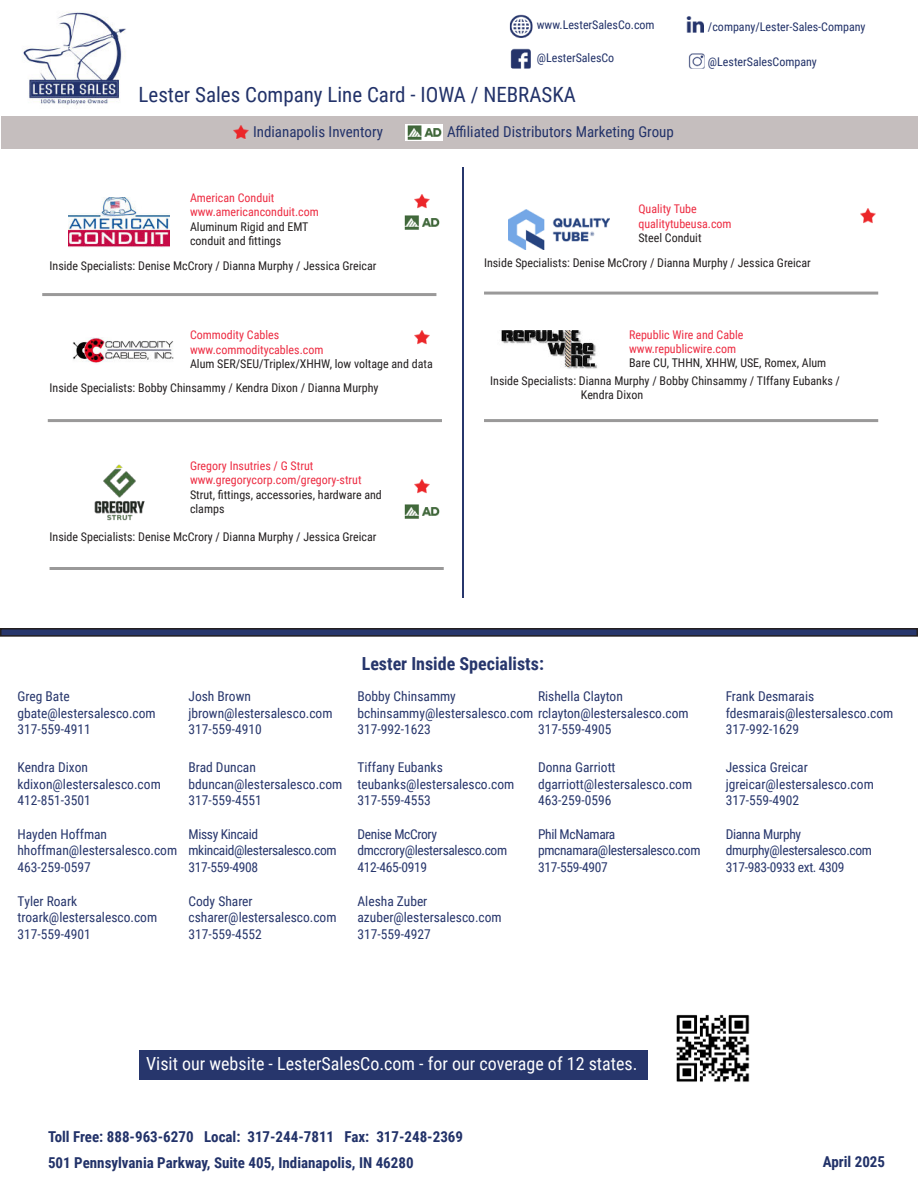
<style>
.page{position:relative;width:918px;height:1188px;background:#fff}
.page>*{position:absolute;margin:0;border:0;box-sizing:border-box;transform-origin:0 0}
.t1{font:21px "Roboto Condensed";color:#223269}
.t2{font:18px "Roboto Condensed";color:#fff}
.t3{font:700 18px "Roboto Condensed";color:#27366c}
.t4{font:700 15px "Roboto Condensed";color:#223269}
.t5{font:15px "Roboto Condensed";color:#223269}
.t6{font:13.5px/16.2px "Roboto Condensed";color:#27366c}
.t7{font:13.5px/16.2px "Roboto Condensed";letter-spacing:-.025em;color:#27366c}
.t8{font:12px/14.4px "Roboto Condensed";color:#231f20}
.t9{font:12px/14.4px "Roboto Condensed";color:#ed2c42}
.t10{font:12px "Roboto Condensed";color:#223269}
</style>
<div class="page">
<img style="left:23px;top:12px;width:103px;height:93px">
<div style="left:139px;top:1050px;width:508px;height:29px;background:#27366c"></div>
<img style="left:509px;top:14px;width:24px;height:23px">
<img style="left:510px;top:37px;width:21px;height:32px">
<img style="left:686px;top:16px;width:18px;height:17px">
<img style="left:688px;top:53px;width:17px;height:16px">
<hr style="left:42px;top:293px;width:394px;height:3px;background:#9a9999">
<hr style="left:484px;top:292px;width:394px;height:3px;background:#9a9999">
<hr style="left:463px;top:167px;width:1px;height:431px;background:#27366c">
<div style="left:1px;top:629px;width:916px;height:7px;background:#27366c"></div>
<div style="left:0;top:628px;width:918px;height:9px;border:2px solid #231f20"></div>
<hr style="left:48px;top:419px;width:394px;height:3px;background:#9a9999">
<hr style="left:484px;top:419px;width:394px;height:3px;background:#9a9999">
<div style="left:1px;top:116px;width:917px;height:33px;background:#c5bebe"></div>
<img style="left:405px;top:124px;width:37px;height:17px">
<img style="left:234px;top:125px;width:15px;height:15px">
<hr style="left:50px;top:567px;width:394px;height:3px;background:#9a9999">
<img style="left:415px;top:194px;width:15px;height:14px">
<img style="left:404px;top:215px;width:36px;height:15px">
<img style="left:69px;top:197px;width:101px;height:51px">
<img style="left:415px;top:330px;width:15px;height:15px">
<img style="left:73px;top:337px;width:101px;height:26px">
<img style="left:94px;top:464px;width:51px;height:57px">
<img style="left:404px;top:504px;width:36px;height:15px">
<img style="left:415px;top:479px;width:15px;height:15px">
<img style="left:508px;top:209px;width:102px;height:41px">
<img style="left:861px;top:209px;width:15px;height:14px">
<img style="left:501px;top:330px;width:96px;height:39px">
<img style="left:676px;top:1014px;width:74px;height:68px">
<p class="t10" style="left:537px;top:20px;width:119px">www.LesterSalesCo.com</p>
<p class="t10" style="left:537px;top:53px;width:79px">@LesterSalesCo</p>
<h1 class="t1" style="left:139px;top:86px;width:439px">Lester Sales Company Line Card - IOWA / NEBRASKA</h1>
<p class="t5" style="left:253px;top:126px;width:131px">Indianapolis Inventory</p>
<p class="t5" style="left:447px;top:122px;width:228px">Affiliated Distributors Marketing Group</p>
<p class="t10" style="left:708px;top:21px;width:159px">/company/Lester-Sales-Company</p>
<p class="t10" style="left:708px;top:57px;width:110px">@LesterSalesCompany</p>
<p class="t9" style="left:190px;top:191px;width:130px">American Conduit www.americanconduit.com</p>
<p class="t8" style="left:190px;top:219px;width:120px">Aluminum Rigid and EMT conduit and fittings</p>
<p class="t8" style="left:50px;top:258px;width:328px">Inside Specialists: Denise McCrory / Dianna Murphy / Jessica Greicar</p>
<p class="t9" style="left:190px;top:329px;width:135px">Commodity Cables www.commoditycables.com</p>
<p class="t8" style="left:50px;top:353px;width:385px;line-height:23.9px;text-indent:140px">Alum SER/SEU/Triplex/XHHW, low voltage and data<br>Inside Specialists: Bobby Chinsammy / Kendra Dixon / Dianna Murphy</p>
<p class="t9" style="left:190px;top:458px;width:173px">Gregory Insutries / G Strut www.gregorycorp.com/gregory-strut</p>
<p class="t8" style="left:190px;top:487px;width:193px">Strut, fittings, accessories, hardware and clamps</p>
<p class="t8" style="left:50px;top:529px;width:328px">Inside Specialists: Denise McCrory / Dianna Murphy / Jessica Greicar</p>
<p class="t9" style="left:638px;top:203px;width:95px">Quality Tube qualitytubeusa.com</p>
<p class="t8" style="left:484px;top:226px;width:328px;line-height:25.2px;text-indent:154px">Steel Conduit<br>Inside Specialists: Denise McCrory / Dianna Murphy / Jessica Greicar</p>
<p class="t9" style="left:629px;top:328px;width:116px">Republic Wire and Cable www.republicwire.com</p>
<p class="t8" style="left:490px;top:355px;width:351px;line-height:17.4px;text-indent:139px">Bare CU, THHN, XHHW, USE, Romex, Alum<br>Inside Specialists: Dianna Murphy / Bobby Chinsammy / TIffany Eubanks /</p>
<p class="t8" style="left:581px;top:387px;width:64px">Kendra Dixon</p>
<p class="t6" style="left:17px;top:688px;width:140px">Greg Bate gbate@lestersalesco.com<br>317-559-4911</p>
<p class="t6" style="left:17px;top:759px;width:145px">Kendra Dixon kdixon@lestersalesco.com<br>412-851-3501</p>
<p class="t6" style="left:17px;top:828px;width:161px">Hayden Hoffman hhoffman@lestersalesco.com<br>463-259-0597</p>
<h2 class="t3" style="left:362px;top:656px;width:184px">Lester Inside Specialists:</h2>
<p class="t6" style="left:189px;top:690px;width:146px">Josh Brown jbrown@lestersalesco.com<br>317-559-4910</p>
<p class="t6" style="left:357px;top:690px;width:100px">Bobby Chinsammy</p>
<p class="t6" style="left:538px;top:690px;width:86px">Rishella Clayton</p>
<p class="t6" style="left:357px;top:706px;width:333px">bchinsammy@lestersalesco.com rclayton@lestersalesco.com</p>
<p class="t6" style="left:538px;top:722px;width:75px">317-559-4905</p>
<p class="t6" style="left:538px;top:759px;width:156px">Donna Garriott dgarriott@lestersalesco.com<br>463-259-0596</p>
<p class="t6" style="left:357px;top:722px;width:75px">317-992-1623</p>
<p class="t6" style="left:357px;top:759px;width:158px">Tiffany Eubanks teubanks@lestersalesco.com<br>317-559-4553</p>
<p class="t6" style="left:189px;top:759px;width:155px">Brad Duncan bduncan@lestersalesco.com<br>317-559-4551</p>
<p class="t7" style="left:189px;top:826px;width:150px">Missy Kincaid mkincaid@lestersalesco.com<br>317-559-4908</p>
<p class="t7" style="left:357px;top:826px;width:151px">Denise McCrory dmccrory@lestersalesco.com<br>412-465-0919</p>
<p class="t7" style="left:538px;top:826px;width:164px">Phil McNamara pmcnamara@lestersalesco.com<br>317-559-4907</p>
<p class="t6" style="left:17px;top:893px;width:141px">Tyler Roark troark@lestersalesco.com<br>317-559-4901</p>
<p class="t6" style="left:189px;top:895px;width:150px">Cody Sharer csharer@lestersalesco.com<br>317-559-4552</p>
<p class="t6" style="left:357px;top:895px;width:146px">Alesha Zuber azuber@lestersalesco.com<br>317-559-4927</p>
<p class="t6" style="left:726px;top:688px;width:169px">Frank Desmarais fdesmarais@lestersalesco.com<br>317-992-1629</p>
<p class="t6" style="left:726px;top:759px;width:150px">Jessica Greicar jgreicar@lestersalesco.com<br>317-559-4902</p>
<p class="t7" style="left:726px;top:826px;width:148px">Dianna Murphy dmurphy@lestersalesco.com<br>317-983-0933 ext. 4309</p>
<h2 class="t2" style="left:146px;top:1056px;width:493px">Visit our website - LesterSalesCo.com - for our coverage of 12 states.</h2>
<p class="t4" style="left:48px;top:1131px;width:417px">Toll Free: 888-963-6270 Local: 317-244-7811 Fax: 317-248-2369</p>
<p class="t4" style="left:48px;top:1156px;width:367px">501 Pennsylvania Parkway, Suite 405, Indianapolis, IN 46280</p>
<p class="t4" style="left:823px;top:1156px;width:64px">April 2025</p>
</div>
